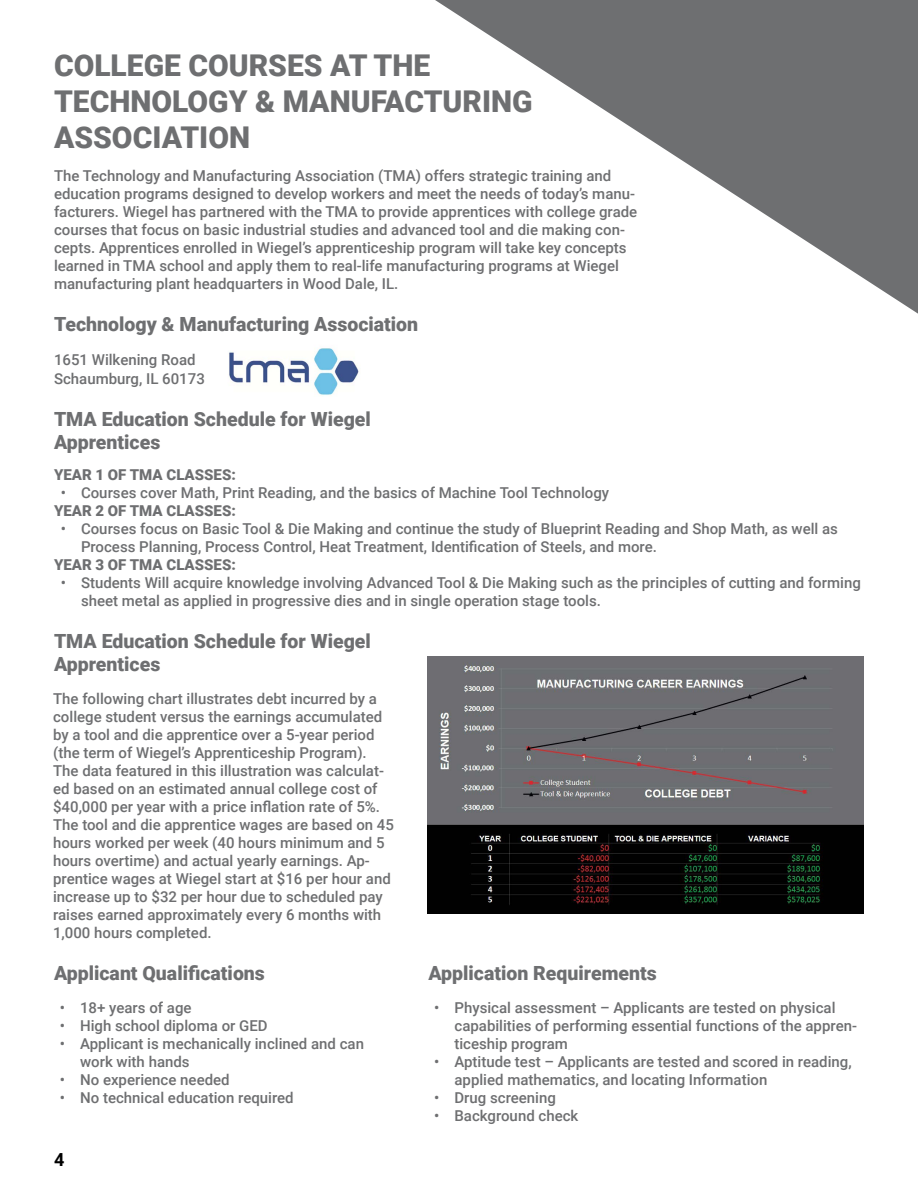
<style>
.page{position:relative;width:918px;height:1188px;background:#fff}
.page>*{position:absolute;margin:0;border:0;box-sizing:border-box;transform-origin:0 0}
.t1{font:900 30px/36px "Roboto";color:#6e6f71}
.t2{font:900 19.5px/23.4px "Roboto";color:#6e6f71}
.t3{font:700 18px "Roboto";color:#000}
.t4{font:500 15px/18px "Roboto";color:#6e6f71}
.t5{font:900 15px "Roboto";color:#6e6f71}
</style>
<div class="page">
<svg style="left:435px;top:0;width:483px;height:314px"></svg>
<img style="left:427px;top:656px;width:437px;height:257px">
<img style="left:229px;top:348px;width:130px;height:47px">
<h1 class="t1" style="left:54px;top:47px;width:480px">COLLEGE COURSES AT THE<br>TECHNOLOGY &amp; MANUFACTURING<br>ASSOCIATION</h1>
<p class="t4" style="left:54px;top:166px;width:585px">The Technology and Manufacturing Association (TMA) offers strategic training and education programs designed to develop workers and meet the needs of today’s manu&shy;facturers. Wiegel has partnered with the TMA to provide apprentices with college grade courses that focus on basic industrial studies and advanced tool and die making con&shy;cepts. Apprentices enrolled in Wiegel’s apprenticeship program will take key concepts learned in TMA school and apply them to real-life manufacturing programs at Wiegel manufacturing plant headquarters in Wood Dale, IL.</p>
<h2 class="t2" style="left:54px;top:312px;width:366px">Technology &amp; Manufacturing Association</h2>
<p class="t4" style="left:54px;top:349px;width:152px;line-height:19.5px">1651 Wilkening Road<br>Schaumburg, IL 60173</p>
<h2 class="t2" style="left:54px;top:406px;width:318px">TMA Education Schedule for Wiegel<br>Apprentices</h2>
<p class="t5" style="left:54px;top:465px;width:183px">YEAR 1 OF TMA CLASSES:</p>
<p class="t4" style="left:61px;top:484px;width:550px">• Courses cover Math, Print Reading, and the basics of Machine Tool Technology</p>
<p class="t5" style="left:54px;top:501px;width:183px">YEAR 2 OF TMA CLASSES:</p>
<p class="t4" style="left:81px;top:520px;width:759px;text-indent:-20px">• Courses focus on Basic Tool &amp; Die Making and continue the study of Blueprint Reading and Shop Math, as well as<br>Process Planning, Process Control, Heat Treatment, Identification of Steels, and more.</p>
<p class="t5" style="left:54px;top:555px;width:183px">YEAR 3 OF TMA CLASSES:</p>
<p class="t4" style="left:81px;top:574px;width:781px;text-indent:-20px">• Students Will acquire knowledge involving Advanced Tool &amp; Die Making such as the principles of cutting and forming sheet metal as applied in progressive dies and in single operation stage tools.</p>
<h2 class="t2" style="left:54px;top:629px;width:318px">TMA Education Schedule for Wiegel<br>Apprentices</h2>
<p class="t4" style="left:53px;top:689px;width:342px">The following chart illustrates debt incurred by a college student versus the earnings accumulated by a tool and die apprentice over a 5-year period (the term of Wiegel’s Apprenticeship Program).<br>The data featured in this illustration was calculat&shy;ed based on an estimated annual college cost of $40,000 per year with a price inflation rate of 5%.<br>The tool and die apprentice wages are based on 45 hours worked per week (40 hours minimum and 5 hours overtime) and actual yearly earnings. Ap&shy;prentice wages at Wiegel start at $16 per hour and increase up to $32 per hour due to scheduled pay raises earned approximately every 6 months with 1,000 hours completed.</p>
<h2 class="t2" style="left:54px;top:961px;width:212px">Applicant Qualifications</h2>
<h2 class="t2" style="left:428px;top:961px;width:230px">Application Requirements</h2>
<p class="t4" style="left:454px;top:998px;width:404px;text-indent:-20px">• Physical assessment – Applicants are tested on physical capabilities of performing essential functions of the appren&shy;ticeship program</p>
<p class="t4" style="left:454px;top:1052px;width:399px;text-indent:-20px">• Aptitude test – Applicants are tested and scored in reading, applied mathematics, and locating Information</p>
<p class="t4" style="left:434px;top:1088px;width:123px">• Drug screening</p>
<p class="t4" style="left:434px;top:1106px;width:146px">• Background check</p>
<p class="t4" style="left:60px;top:998px;width:133px">• 18+ years of age</p>
<p class="t4" style="left:60px;top:1016px;width:209px">• High school diploma or GED</p>
<p class="t4" style="left:80px;top:1034px;width:285px;text-indent:-20px">• Applicant is mechanically inclined and can work with hands</p>
<p class="t4" style="left:60px;top:1070px;width:171px">• No experience needed</p>
<p class="t4" style="left:60px;top:1088px;width:235px">• No technical education required</p>
<p class="t3" style="left:54px;top:1147px;width:12px">4</p>
</div>
